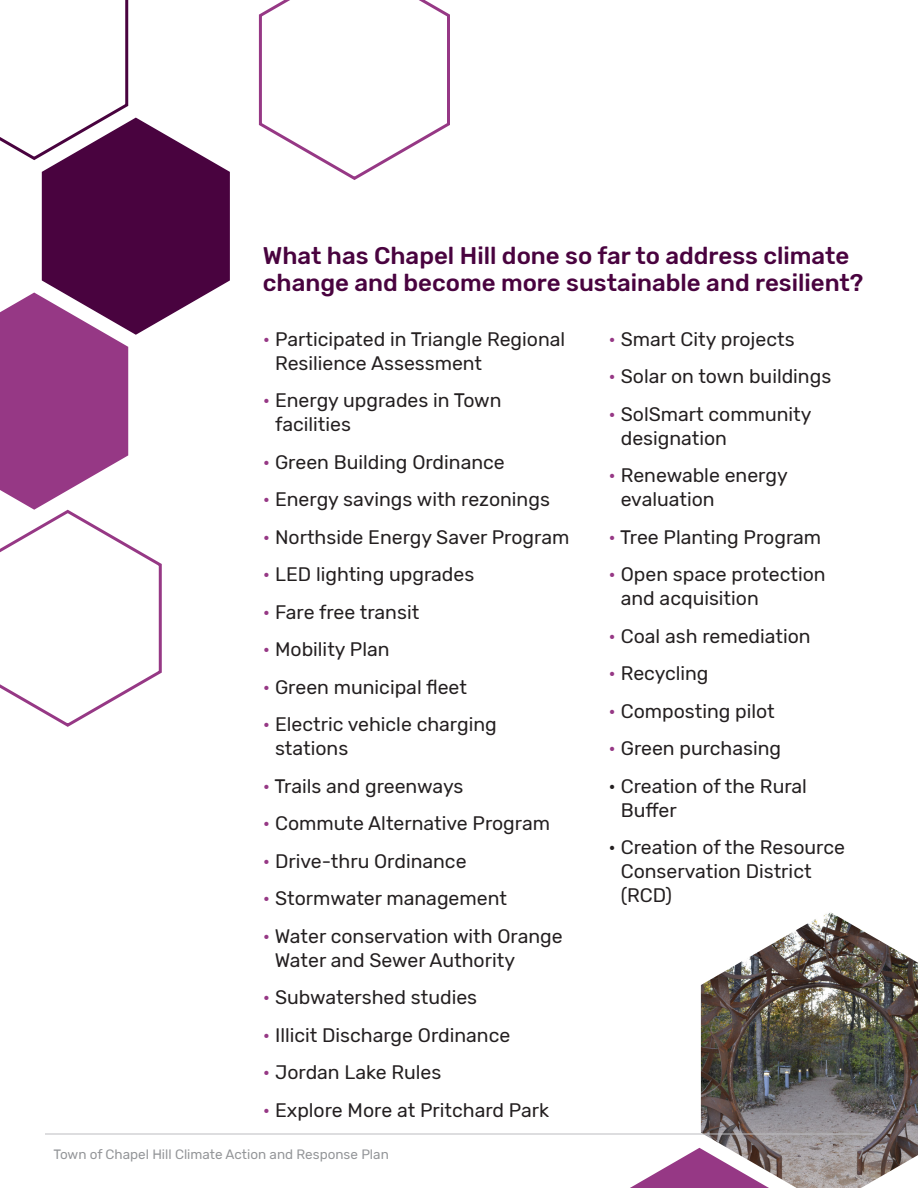
<style>
.page{position:relative;width:918px;height:1188px;background:#fff}
.page>*{position:absolute;margin:0;border:0;box-sizing:border-box;transform-origin:0 0}
.t1{font:500 24px/27px "Rubik";color:#49033f}
.t2{font:19.5px/24px "Rubik";color:#231f20}
.t3{font:13.5px "Rubik";color:#939598}
.s1{color:#963885}
</style>
<div class="page">
<img style="left:701px;top:912px;width:217px;height:276px">
<svg style="left:630px;top:1148px;width:139px;height:40px"></svg>
<svg style="left:0;top:0;width:450px;height:727px"></svg>
<hr style="left:45px;top:1134px;width:828px;height:1px;background:#bcbdc0">
<p class="t1" style="left:263px;top:243px;width:602px">What has Chapel Hill done so far to address climate change and become more sustainable and resilient?</p>
<p class="t2" style="left:275px;top:328px;width:292px;text-indent:-12px"><span class="s1">•</span> Participated in Triangle Regional<br>Resilience Assessment</p>
<p class="t2" style="left:275px;top:389px;width:228px;text-indent:-12px"><span class="s1">•</span> Energy upgrades in Town facilities</p>
<p class="t2" style="left:263px;top:451px;width:243px"><span class="s1">•</span> Green Building Ordinance</p>
<p class="t2" style="left:263px;top:488px;width:289px"><span class="s1">•</span> Energy savings with rezonings</p>
<p class="t2" style="left:263px;top:526px;width:308px"><span class="s1">•</span> Northside Energy Saver Program</p>
<p class="t2" style="left:263px;top:563px;width:213px"><span class="s1">•</span> LED lighting upgrades</p>
<p class="t2" style="left:263px;top:601px;width:158px"><span class="s1">•</span> Fare free transit</p>
<p class="t2" style="left:263px;top:638px;width:128px"><span class="s1">•</span> Mobility Plan</p>
<p class="t2" style="left:263px;top:676px;width:206px"><span class="s1">•</span> Green municipal fleet</p>
<p class="t2" style="left:275px;top:713px;width:223px;text-indent:-12px"><span class="s1">•</span> Electric vehicle charging stations</p>
<p class="t2" style="left:263px;top:775px;width:202px"><span class="s1">•</span> Trails and greenways</p>
<p class="t2" style="left:263px;top:812px;width:289px"><span class="s1">•</span> Commute Alternative Program</p>
<p class="t2" style="left:263px;top:850px;width:205px"><span class="s1">•</span> Drive-thru Ordinance</p>
<p class="t2" style="left:263px;top:887px;width:246px"><span class="s1">•</span> Stormwater management</p>
<p class="t2" style="left:275px;top:925px;width:290px;text-indent:-12px"><span class="s1">•</span> Water conservation with Orange<br>Water and Sewer Authority</p>
<p class="t2" style="left:263px;top:986px;width:216px"><span class="s1">•</span> Subwatershed studies</p>
<p class="t2" style="left:263px;top:1024px;width:249px"><span class="s1">•</span> Illicit Discharge Ordinance</p>
<p class="t2" style="left:263px;top:1061px;width:180px"><span class="s1">•</span> Jordan Lake Rules</p>
<p class="t2" style="left:263px;top:1099px;width:288px"><span class="s1">•</span> Explore More at Pritchard Park</p>
<p class="t2" style="left:609px;top:328px;width:188px"><span class="s1">•</span> Smart City projects</p>
<p class="t2" style="left:609px;top:365px;width:224px"><span class="s1">•</span> Solar on town buildings</p>
<p class="t2" style="left:621px;top:403px;width:192px;text-indent:-12px"><span class="s1">•</span> SolSmart community designation</p>
<p class="t2" style="left:621px;top:464px;width:168px;text-indent:-12px"><span class="s1">•</span> Renewable energy evaluation</p>
<p class="t2" style="left:609px;top:526px;width:214px"><span class="s1">•</span> Tree Planting Program</p>
<p class="t2" style="left:621px;top:563px;width:207px;text-indent:-12px"><span class="s1">•</span> Open space protection and acquisition</p>
<p class="t2" style="left:609px;top:625px;width:204px"><span class="s1">•</span> Coal ash remediation</p>
<p class="t2" style="left:609px;top:662px;width:102px"><span class="s1">•</span> Recycling</p>
<p class="t2" style="left:609px;top:700px;width:168px"><span class="s1">•</span> Composting pilot</p>
<p class="t2" style="left:609px;top:737px;width:174px"><span class="s1">•</span> Green purchasing</p>
<p class="t2" style="left:621px;top:775px;width:188px;text-indent:-12px">• Creation of the Rural<br>Buffer</p>
<p class="t2" style="left:621px;top:836px;width:226px;text-indent:-12px">• Creation of the Resource<br>Conservation District (RCD)</p>
<p class="t3" style="left:54px;top:1147px;width:337px">Town of Chapel Hill Climate Action and Response Plan</p>
<p class="t3" style="left:857px;top:1147px;width:8px">7</p>
</div>
